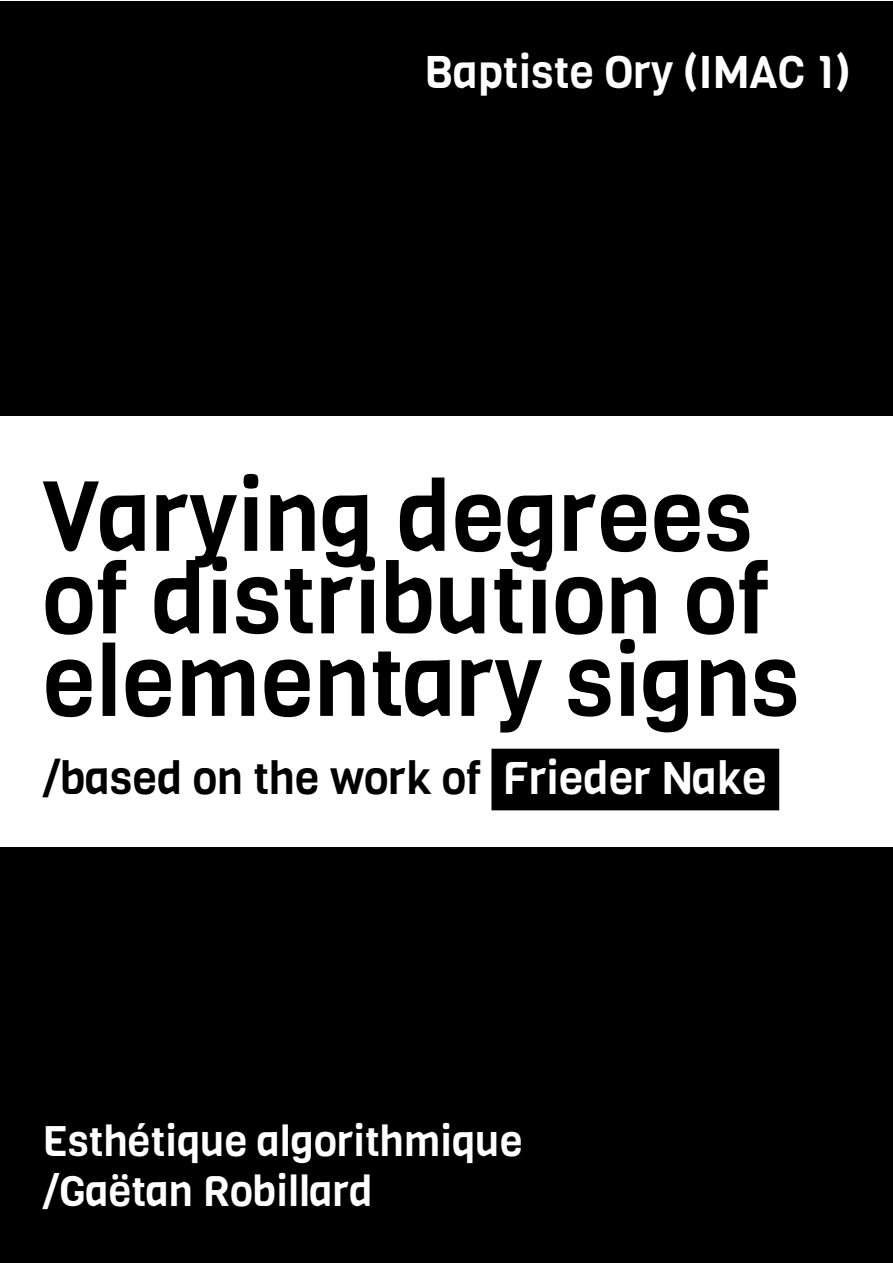
<style>
.page{position:relative;width:893px;height:1263px;background:#fff}
.page>*{position:absolute;margin:0;border:0;box-sizing:border-box;transform-origin:0 0}
.t1{font:97.5px/82.5px "Viga";color:#000}
.t2{font:45px "Viga";color:#000}
.t3{font:45px "Viga";color:#fff}
.t4{font:42px "Viga";color:#fff}
.s1{color:#fff}
</style>
<div class="page">
<div style="left:1px;top:847px;width:892px;height:416px;background:#000"></div>
<div style="left:492px;top:749px;width:286px;height:61px;background:#000"></div>
<div style="left:0;top:1px;width:893px;height:414px;background:#000"></div>
<p class="t3" style="left:424px;top:43px;width:428px">Baptiste Ory (IMAC 1)</p>
<p class="t1" style="left:43px;top:476px;width:759px">Varying degrees of distribution of elementary signs</p>
<p class="t2" style="left:43px;top:749px;width:726px">/based on the work of <span class="s1">Frieder Nake</span></p>
<p class="t4" style="left:43px;top:1113px;width:482px">Esthétique algorithmique</p>
<p class="t4" style="left:43px;top:1163px;width:332px">/Gaëtan Robillard</p>
</div>
